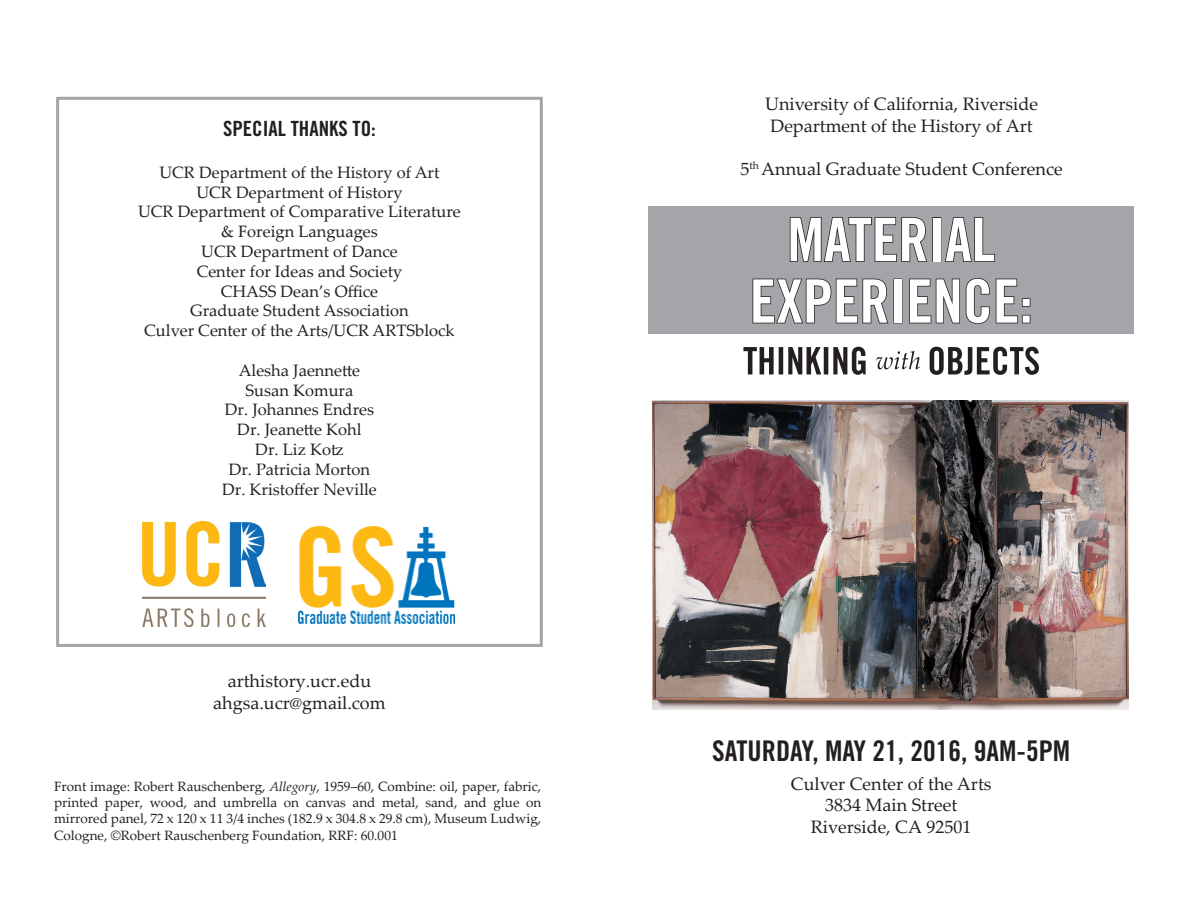
<style>
.page{position:relative;width:1188px;height:918px;background:#fff}
.page>*{position:absolute;margin:0;border:0;box-sizing:border-box;transform-origin:0 0}
.t1{font:60px/61.5px "Trade Gothic Bold Cond Twenty";color:#fff;text-align:center}
.t2{font:28.5px "Trade Gothic Bold Cond Twenty";color:#231f20}
.t3{font:21px "Trade Gothic Bold Cond Twenty";color:#231f20}
.t4{font:18px "Palatino Linotype";color:#231f20}
.t5{font:16.5px "Palatino Linotype";color:#231f20}
.t6{font:13.5px/16.2px "Palatino Linotype";color:#231f20;text-align:justify}
.s1{font-style:italic}
</style>
<div class="page">
<div style="left:56px;top:97px;width:487px;height:550px;border:3px solid #a4a5a9"></div>
<div style="left:648px;top:206px;width:486px;height:128px;background:#a4a5a9"></div>
<svg style="left:930px;top:347px;width:109px;height:28px"></svg>
<svg style="left:876px;top:351px;width:44px;height:18px"></svg>
<svg style="left:743px;top:347px;width:123px;height:28px"></svg>
<svg style="left:789px;top:217px;width:138px;height:45px"></svg>
<div style="left:932px;top:217px;width:9px;height:45px;border:2px solid #231f20"></div>
<svg style="left:945px;top:217px;width:50px;height:45px"></svg>
<svg style="left:752px;top:278px;width:137px;height:46px"></svg>
<div style="left:893px;top:279px;width:9px;height:44px;border:2px solid #231f20"></div>
<svg style="left:909px;top:278px;width:122px;height:46px"></svg>
<img style="left:652px;top:401px;width:477px;height:308px">
<img style="left:143px;top:521px;width:123px;height:105px">
<img style="left:298px;top:526px;width:157px;height:98px">
<p class="t3" style="left:223px;top:116px;width:154px">SPECIAL THANKS TO:</p>
<p class="t5" style="left:159px;top:160px;width:282px">UCR Department of the History of Art</p>
<p class="t5" style="left:196px;top:180px;width:208px">UCR Department of History</p>
<p class="t5" style="left:138px;top:200px;width:324px">UCR Department of Comparative Literature</p>
<p class="t5" style="left:221px;top:220px;width:158px">&amp; Foreign Languages</p>
<p class="t5" style="left:201px;top:240px;width:198px">UCR Department of Dance</p>
<p class="t5" style="left:197px;top:259px;width:207px">Center for Ideas and Society</p>
<p class="t5" style="left:221px;top:279px;width:159px">CHASS Dean’s Office</p>
<p class="t5" style="left:190px;top:299px;width:220px">Graduate Student Association</p>
<p class="t5" style="left:144px;top:319px;width:312px">Culver Center of the Arts/UCR ARTSblock</p>
<p class="t5" style="left:239px;top:358px;width:123px">Alesha Jaennette</p>
<p class="t5" style="left:246px;top:378px;width:109px">Susan Komura</p>
<p class="t5" style="left:225px;top:398px;width:151px">Dr. Johannes Endres</p>
<p class="t5" style="left:237px;top:418px;width:126px">Dr. Jeanette Kohl</p>
<p class="t5" style="left:255px;top:438px;width:90px">Dr. Liz Kotz</p>
<p class="t5" style="left:229px;top:457px;width:143px">Dr. Patricia Morton</p>
<p class="t5" style="left:222px;top:477px;width:156px">Dr. Kristoffer Neville</p>
<p class="t4" style="left:228px;top:669px;width:145px">arthistory.ucr.edu</p>
<p class="t4" style="left:213px;top:690px;width:174px">ahgsa.ucr@gmail.com</p>
<p class="t6" style="left:54px;top:778px;width:489px">Front image: Robert Rauschenberg, <span class="s1">Allegory</span>, 1959–60, Combine: oil, paper, fabric, printed paper, wood, and umbrella on canvas and metal, sand, and glue on mirrored panel, 72 x 120 x 11 3/4 inches (182.9 x 304.8 x 29.8 cm), Museum Ludwig, Cologne, ©Robert Rauschenberg Foundation, RRF: 60.001</p>
<p class="t4" style="left:765px;top:91px;width:275px">University of California, Riverside</p>
<p class="t4" style="left:770px;top:113px;width:264px">Department of the History of Art</p>
<p class="t4" style="left:741px;top:156px;width:324px">5<sup>th</sup> Annual Graduate Student Conference</p>
<p class="t1" style="left:750px;top:209px;width:285px">MATERIAL<br>EXPERIENCE:</p>
<p class="t2" style="left:712px;top:734px;width:360px">SATURDAY, MAY 21, 2016, 9AM-5PM</p>
<p class="t4" style="left:791px;top:771px;width:202px">Culver Center of the Arts</p>
<p class="t4" style="left:825px;top:792px;width:134px">3834 Main Street</p>
<p class="t4" style="left:811px;top:814px;width:162px">Riverside, CA 92501</p>
</div>
